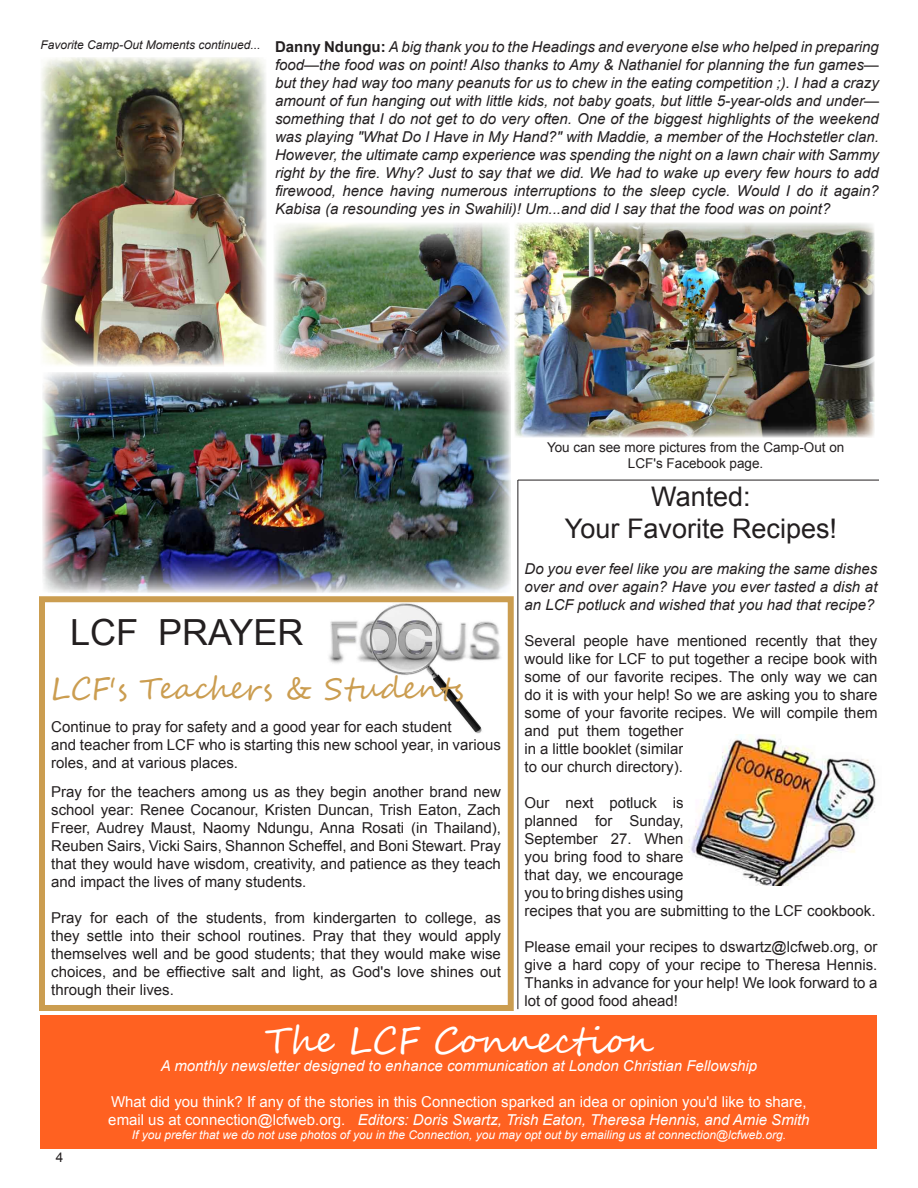
<style>
.page{position:relative;width:918px;height:1188px;background:#fff}
.page>*{position:absolute;margin:0;border:0;box-sizing:border-box;transform-origin:0 0}
.t1{font:36px "Segoe Script";color:#fff}
.body_text{font:36px "Arial";color:#231f20}
.Script_Large{font:30px "Segoe Script";color:#cb9d50}
.t2{font:27px "Arial";color:#231f20}
.body_text-2{font:15px/18px "Arial";color:#231f20}
.body_text-3{font:italic 15px/18px "Arial";color:#231f20;text-align:justify}
.body_text-4{font:15px "Arial";color:#fff}
.body_text-5{font:italic 15px "Arial";color:#fff}
.by_author{font:italic 15px "Arial";color:#fff}
.body_text-6{font:13.5px/16.2px "Arial";color:#231f20;text-align:center}
.body_text-7{font:italic 12px "Arial";color:#fff}
.Continued_FROM{font:italic 12px "Arial";color:#231f20}
.s1{font-weight:700;font-style:normal}
.s2{font-style:normal}
</style>
<div class="page">
<hr style="left:518px;top:480px;width:361px;height:1px;background:#231f20">
<div style="left:40px;top:1016px;width:838px;height:133px;background:#ff6121"></div>
<div style="left:39px;top:596px;width:475px;height:415px;background:#fff;border:6px solid #cb9d50"></div>
<img style="left:329px;top:603px;width:172px;height:131px">
<img style="left:689px;top:734px;width:187px;height:152px">
<hr style="left:518px;top:480px;width:1px;height:529px;background:#231f20">
<img style="left:514px;top:223px;width:360px;height:214px">
<img style="left:41px;top:57px;width:225px;height:309px">
<img style="left:42px;top:372px;width:469px;height:221px">
<img style="left:274px;top:223px;width:236px;height:153px">
<p class="Continued_FROM" style="left:40px;top:37px;width:222px">Favorite Camp-Out Moments continued...</p>
<p class="body_text-3" style="left:275px;top:38px;width:605px"><span class="s1">Danny Ndungu:</span> A big thank you to the Headings and everyone else who helped in preparing food—the food was on point! Also thanks to Amy &amp; Nathaniel for planning the fun games— but they had way too many peanuts for us to chew in the eating competition ;). I had a crazy amount of fun hanging out with little kids, not baby goats, but little 5-year-olds and under— something that I do not get to do very often. One of the biggest highlights of the weekend was playing "What Do I Have in My Hand?" with Maddie, a member of the Hochstetler clan.<br>However, the ultimate camp experience was spending the night on a lawn chair with Sammy right by the fire. Why? Just to say that we did. We had to wake up every few hours to add firewood, hence having numerous interruptions to the sleep cycle. Would I do it again?<br>Kabisa (a resounding yes in Swahili)! Um...and did I say that the food was on point?</p>
<p class="body_text" style="left:70px;top:608px;width:235px">LCF PRAYER</p>
<p class="Script_Large" style="left:50px;top:664px;width:415px">LCF's Teachers &amp; Students</p>
<p class="body_text-2" style="left:51px;top:718px;width:402px">Continue to pray for safety and a good year for each student</p>
<p class="body_text-2" style="left:51px;top:736px;width:451px">and teacher from LCF who is starting this new school year, in various roles, and at various places.</p>
<p class="body_text-2" style="left:51px;top:783px;width:451px;text-align:justify">Pray for the teachers among us as they begin another brand new school year: Renee Cocanour, Kristen Duncan, Trish Eaton, Zach Freer, Audrey Maust, Naomy Ndungu, Anna Rosati (in Thailand), Reuben Sairs, Vicki Sairs, Shannon Scheffel, and Boni Stewart. Pray that they would have wisdom, creativity, and patience as they teach and impact the lives of many students.</p>
<p class="body_text-2" style="left:51px;top:909px;width:451px;text-align:justify">Pray for each of the students, from kindergarten to college, as they settle into their school routines. Pray that they would apply themselves well and be good students; that they would make wise choices, and be effiective salt and light, as God's love shines out through their lives.</p>
<p class="body_text-6" style="left:547px;top:439px;width:299px">You can see more pictures from the Camp-Out on<br>LCF's Facebook page.</p>
<p class="t2" style="left:651px;top:478px;width:101px">Wanted:</p>
<p class="t2" style="left:565px;top:511px;width:274px">Your Favorite Recipes!</p>
<p class="body_text-3" style="left:525px;top:560px;width:354px">Do you ever feel like you are making the same dishes over and over again? Have you ever tasted a dish at an LCF potluck and wished that you had that recipe?</p>
<p class="body_text-2" style="left:525px;top:632px;width:354px">Several people have mentioned recently that they would like for LCF to put together a recipe book with some of our favorite recipes. The only way we can do it is with your help! So we are asking you to share some of your favorite recipes. We will compile them and put them together<br>in a little booklet (similar<br>to our church directory).</p>
<p class="body_text-2" style="left:525px;top:794px;width:352px">Our next potluck is<br>planned for Sunday,<br>September 27. When<br>you bring food to share<br>that day, we encourage<br>you to bring dishes using<br>recipes that you are submitting to the LCF cookbook.</p>
<p class="body_text-2" style="left:525px;top:938px;width:354px;text-align:justify">Please email your recipes to dswartz@lcfweb.org, or give a hard copy of your recipe to Theresa Hennis.<br>Thanks in advance for your help! We look forward to a lot of good food ahead!</p>
<p class="body_text-6" style="left:56px;top:1149px;width:9px">4</p>
<p class="t1" style="left:265px;top:1011px;width:391px">The LCF Connection</p>
<p class="by_author" style="left:161px;top:1056px;width:598px">A monthly newsletter designed to enhance communication at London Christian Fellowship</p>
<p class="body_text-4" style="left:111px;top:1092px;width:697px">What did you think? If any of the stories in this Connection sparked an idea or opinion you'd like to share,</p>
<p class="body_text-5" style="left:108px;top:1110px;width:703px"><span class="s2">email us at connection@lcfweb.org.</span> Editors: Doris Swartz, Trish Eaton, Theresa Hennis, and Amie Smith</p>
<p class="body_text-7" style="left:132px;top:1127px;width:656px">If you prefer that we do not use photos of you in the Connection, you may opt out by emailing us at connection@lcfweb.org.</p>
</div>
